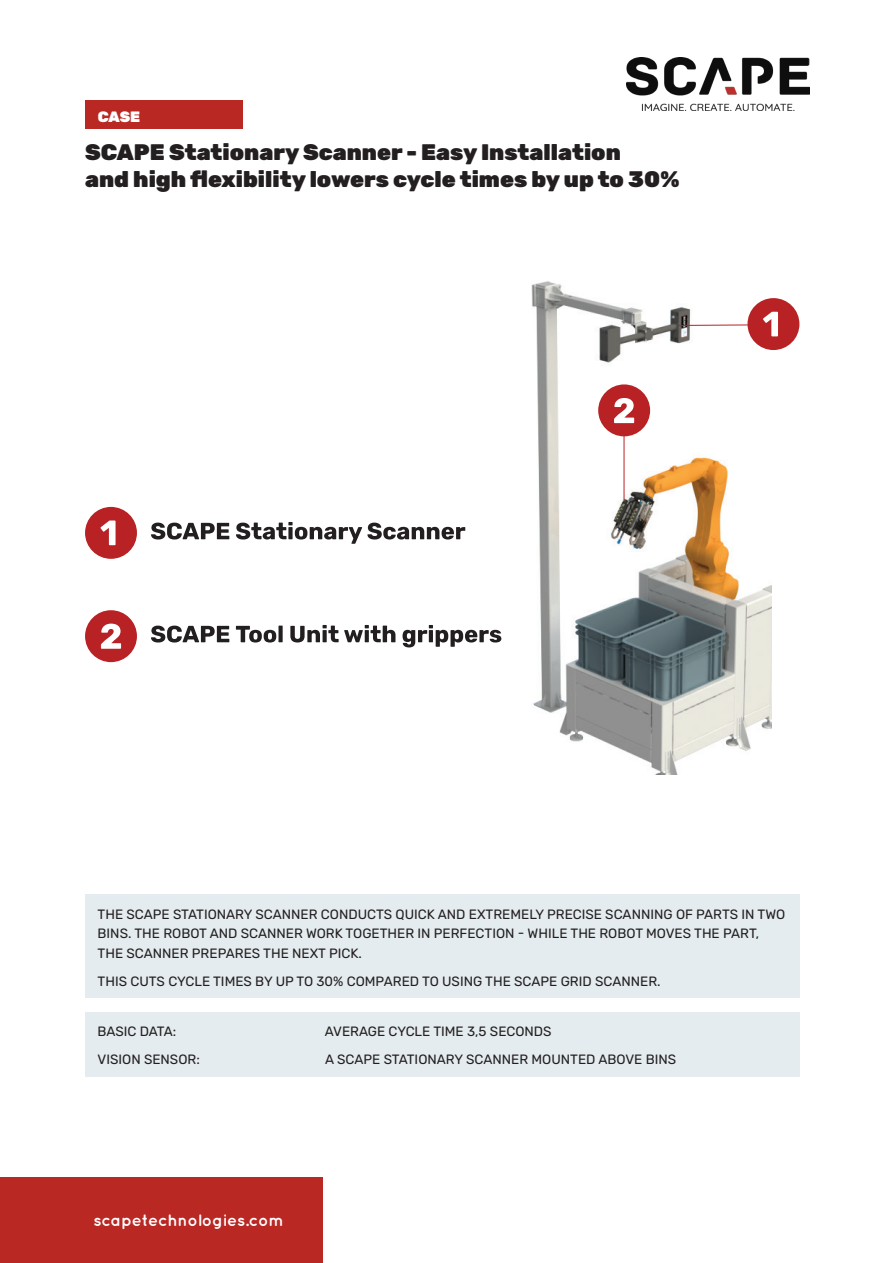
<style>
.page{position:relative;width:893px;height:1263px;background:#fff}
.page>*{position:absolute;margin:0;border:0;box-sizing:border-box;transform-origin:0 0}
.t1{font:900 22.5px "Rubik";color:#231f20}
.t2{font:700 16.5px "Quicksand";letter-spacing:-.005em;color:#fff}
.t3{font:900 15px "Rubik";color:#fff}
.t4{font:13.5px/19.5px "Rubik";color:#231f20}
</style>
<div class="page">
<div style="left:0;top:1178px;width:322px;height:85px;background:#ba2824"></div>
<div style="left:85px;top:100px;width:157px;height:28px;background:#ba2824"></div>
<div style="left:85px;top:894px;width:714px;height:104px;background:#e5ecef"></div>
<div style="left:85px;top:1012px;width:714px;height:64px;background:#e5ecef"></div>
<img style="left:531px;top:281px;width:240px;height:493px">
<div style="left:747px;top:298px;width:52px;height:52px;background:#b82224;border-radius:50%"></div>
<div style="left:598px;top:384px;width:52px;height:52px;background:#b82224;border-radius:50%"></div>
<svg style="left:677px;top:325px;width:71px;height:1px"></svg>
<hr style="left:624px;top:434px;width:1px;height:66px;background:#b82224">
<svg style="left:763px;top:312px;width:15px;height:24px"></svg>
<svg style="left:614px;top:398px;width:20px;height:25px"></svg>
<div style="left:85px;top:507px;width:52px;height:52px;background:#b82224;border-radius:50%"></div>
<svg style="left:101px;top:520px;width:15px;height:25px"></svg>
<svg style="left:151px;top:523px;width:78px;height:16px"></svg>
<svg style="left:236px;top:522px;width:229px;height:22px"></svg>
<div style="left:85px;top:610px;width:52px;height:52px;background:#b82224;border-radius:50%"></div>
<svg style="left:101px;top:624px;width:20px;height:25px"></svg>
<svg style="left:151px;top:626px;width:78px;height:16px"></svg>
<svg style="left:236px;top:626px;width:47px;height:16px"></svg>
<svg style="left:290px;top:625px;width:105px;height:17px"></svg>
<svg style="left:403px;top:625px;width:98px;height:22px"></svg>
<img style="left:627px;top:57px;width:183px;height:54px">
<p class="t3" style="left:98px;top:109px;width:55px">CASE 1</p>
<p class="t1" style="left:85px;top:139px;width:537px">SCAPE Stationary Scanner - Easy Installation</p>
<p class="t1" style="left:85px;top:166px;width:596px">and high flexibility lowers cycle times by up to 30%</p>
<p class="t4" style="left:98px;top:904px;width:689px">THE SCAPE STATIONARY SCANNER CONDUCTS QUICK AND EXTREMELY PRECISE SCANNING OF PARTS IN TWO<br>BINS. THE ROBOT AND SCANNER WORK TOGETHER IN PERFECTION - WHILE THE ROBOT MOVES THE PART,<br>THE SCANNER PREPARES THE NEXT PICK.</p>
<p class="t4" style="left:98px;top:971px;width:564px">THIS CUTS CYCLE TIMES BY UP TO 30% COMPARED TO USING THE SCAPE GRID SCANNER.</p>
<p class="t4" style="left:98px;top:1022px;width:80px">BASIC DATA:</p>
<p class="t4" style="left:325px;top:1022px;width:228px">AVERAGE CYCLE TIME 3,5 SECONDS</p>
<p class="t4" style="left:98px;top:1050px;width:104px">VISION SENSOR:</p>
<p class="t4" style="left:325px;top:1050px;width:353px">A SCAPE STATIONARY SCANNER MOUNTED ABOVE BINS</p>
<p class="t2" style="left:94px;top:1210px;width:192px">scapetechnologies.com</p>
</div>
